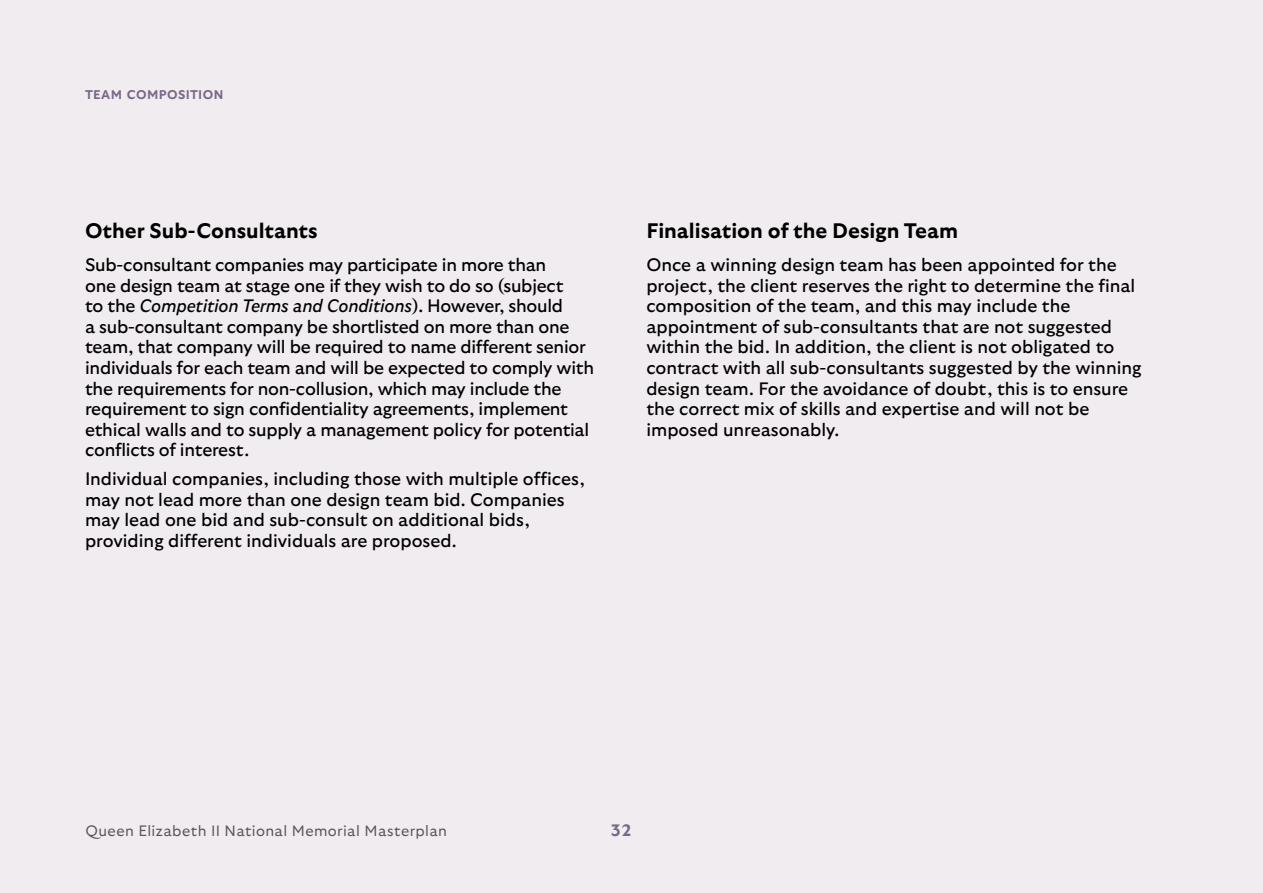
<style>
.page{position:relative;width:1263px;height:893px;background:#f1ecef}
.page>*{position:absolute;margin:0;border:0;box-sizing:border-box;transform-origin:0 0}
.t1{font:700 21px "GT Ultra";color:#000}
.t2{font:18px/20.5px "GT Ultra";letter-spacing:-.005em;color:#000}
.t3{font:700 16.5px "GT Ultra";color:#786787}
.t4{font:300 15px "GT Ultra";letter-spacing:.025em;color:#575756}
.t5{font:700 12.6px "GT Ultra";letter-spacing:.025em;color:#786787}
.s1{font-style:italic}
</style>
<div class="page">
<p class="t5" style="left:85px;top:88px;width:140px">TEAM COMPOSITION</p>
<p class="t1" style="left:85px;top:219px;width:234px">Other Sub-Consultants</p>
<p class="t2" style="left:85px;top:255px;width:511px">Sub-consultant companies may participate in more than<br>one design team at stage one if they wish to do so (subject<br>to the <span class="s1">Competition Terms and Conditions</span>). However, should<br>a sub-consultant company be shortlisted on more than one team, that company will be required to name different senior individuals for each team and will be expected to comply with the requirements for non-collusion, which may include the requirement to sign confidentiality agreements, implement ethical walls and to supply a management policy for potential conflicts of interest.</p>
<p class="t2" style="left:85px;top:469px;width:501px">Individual companies, including those with multiple offices, may not lead more than one design team bid. Companies may lead one bid and sub-consult on additional bids, providing different individuals are proposed.</p>
<p class="t1" style="left:646px;top:219px;width:313px">Finalisation of the Design Team</p>
<p class="t2" style="left:646px;top:255px;width:497px">Once a winning design team has been appointed for the project, the client reserves the right to determine the final composition of the team, and this may include the appointment of sub-consultants that are not suggested within the bid. In addition, the client is not obligated to contract with all sub-consultants suggested by the winning design team. For the avoidance of doubt, this is to ensure the correct mix of skills and expertise and will not be imposed unreasonably.</p>
<p class="t4" style="left:86px;top:823px;width:363px">Queen Elizabeth II National Memorial Masterplan</p>
<p class="t3" style="left:611px;top:821px;width:22px">32</p>
</div>
